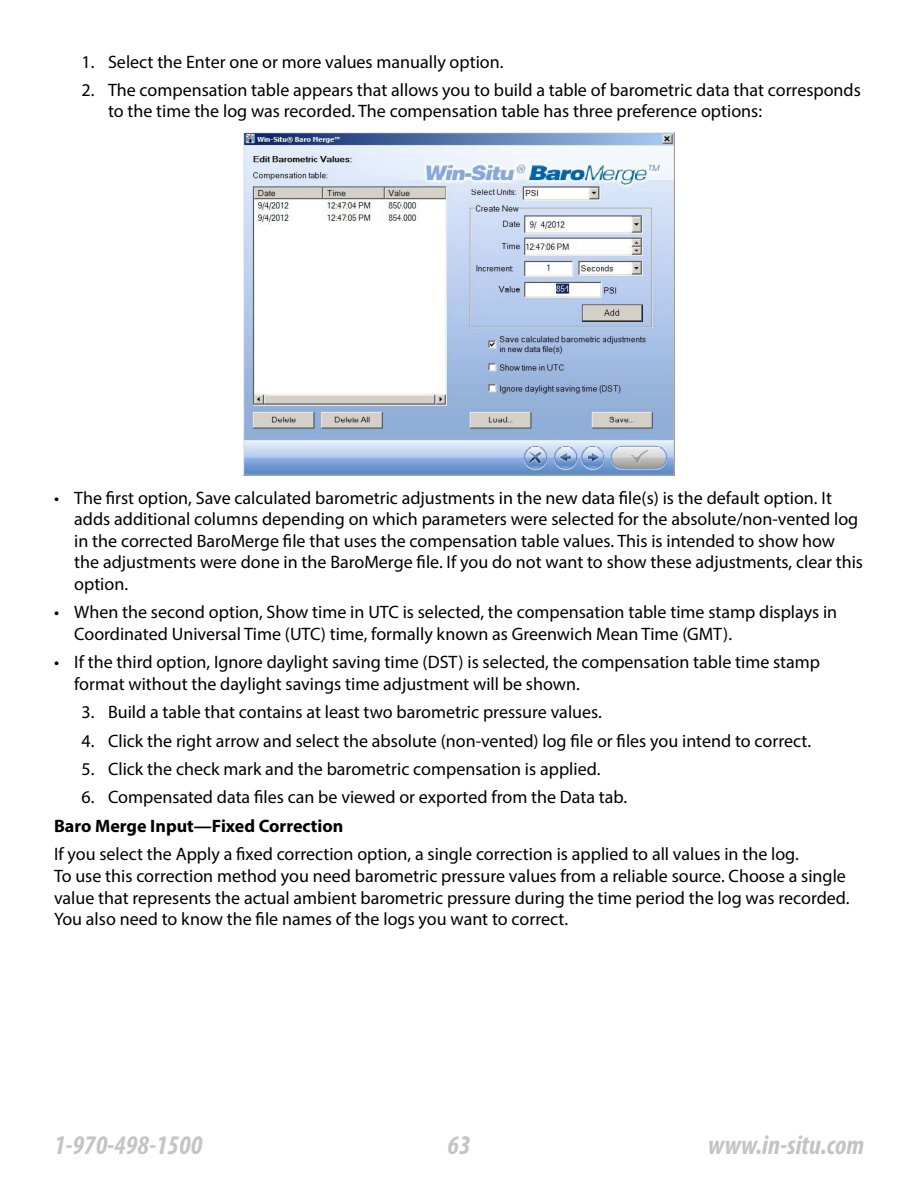
<style>
.page{position:relative;width:918px;height:1188px;background:#fff}
.page>*{position:absolute;margin:0;border:0;box-sizing:border-box;transform-origin:0 0}
.t1{font:italic 700 condensed 27px "Myriad Pro";color:#c4c4c4}
.t2{font:18px/21.6px "Myriad Pro";color:#000}
.t3{font:700 18px "Myriad Pro";color:#000}
</style>
<div class="page">
<img style="left:244px;top:133px;width:430px;height:342px">
<p class="t2" style="left:82px;top:50px;width:423px">1. Select the Enter one or more values manually option.</p>
<p class="t2" style="left:108px;top:79px;width:754px;text-indent:-26px">2. The compensation table appears that allows you to build a table of barometric data that corresponds to the time the log was recorded. The compensation table has three preference options:</p>
<p class="t2" style="left:74px;top:486px;width:790px;text-indent:-20px">• The first option, Save calculated barometric adjustments in the new data file(s) is the default option. It adds additional columns depending on which parameters were selected for the absolute/non-vented log in the corrected BaroMerge file that uses the compensation table values. This is intended to show how the adjustments were done in the BaroMerge file. If you do not want to show these adjustments, clear this option.</p>
<p class="t2" style="left:74px;top:601px;width:765px;text-indent:-20px">• When the second option, Show time in UTC is selected, the compensation table time stamp displays in<br>Coordinated Universal Time (UTC) time, formally known as Greenwich Mean Time (GMT).</p>
<p class="t2" style="left:74px;top:651px;width:747px;text-indent:-20px">• If the third option, Ignore daylight saving time (DST) is selected, the compensation table time stamp format without the daylight savings time adjustment will be shown.</p>
<p class="t2" style="left:82px;top:701px;width:522px">3. Build a table that contains at least two barometric pressure values.</p>
<p class="t2" style="left:82px;top:730px;width:731px">4. Click the right arrow and select the absolute (non-vented) log file or files you intend to correct.</p>
<p class="t2" style="left:82px;top:758px;width:520px">5. Click the check mark and the barometric compensation is applied.</p>
<p class="t2" style="left:82px;top:786px;width:547px">6. Compensated data files can be viewed or exported from the Data tab.</p>
<p class="t3" style="left:54px;top:814px;width:291px">Baro Merge Input—Fixed Correction</p>
<p class="t2" style="left:54px;top:843px;width:797px">If you select the Apply a fixed correction option, a single correction is applied to all values in the log.<br>To use this correction method you need barometric pressure values from a reliable source. Choose a single value that represents the actual ambient barometric pressure during the time period the log was recorded.<br>You also need to know the file names of the logs you want to correct.</p>
<h1 class="t1" style="left:54px;top:1128px;width:150px">1-970-498-1500</h1>
<h1 class="t1" style="left:708px;top:1128px;width:157px">www.in-situ.com</h1>
<h1 class="t1" style="left:447px;top:1128px;width:25px">63</h1>
</div>
